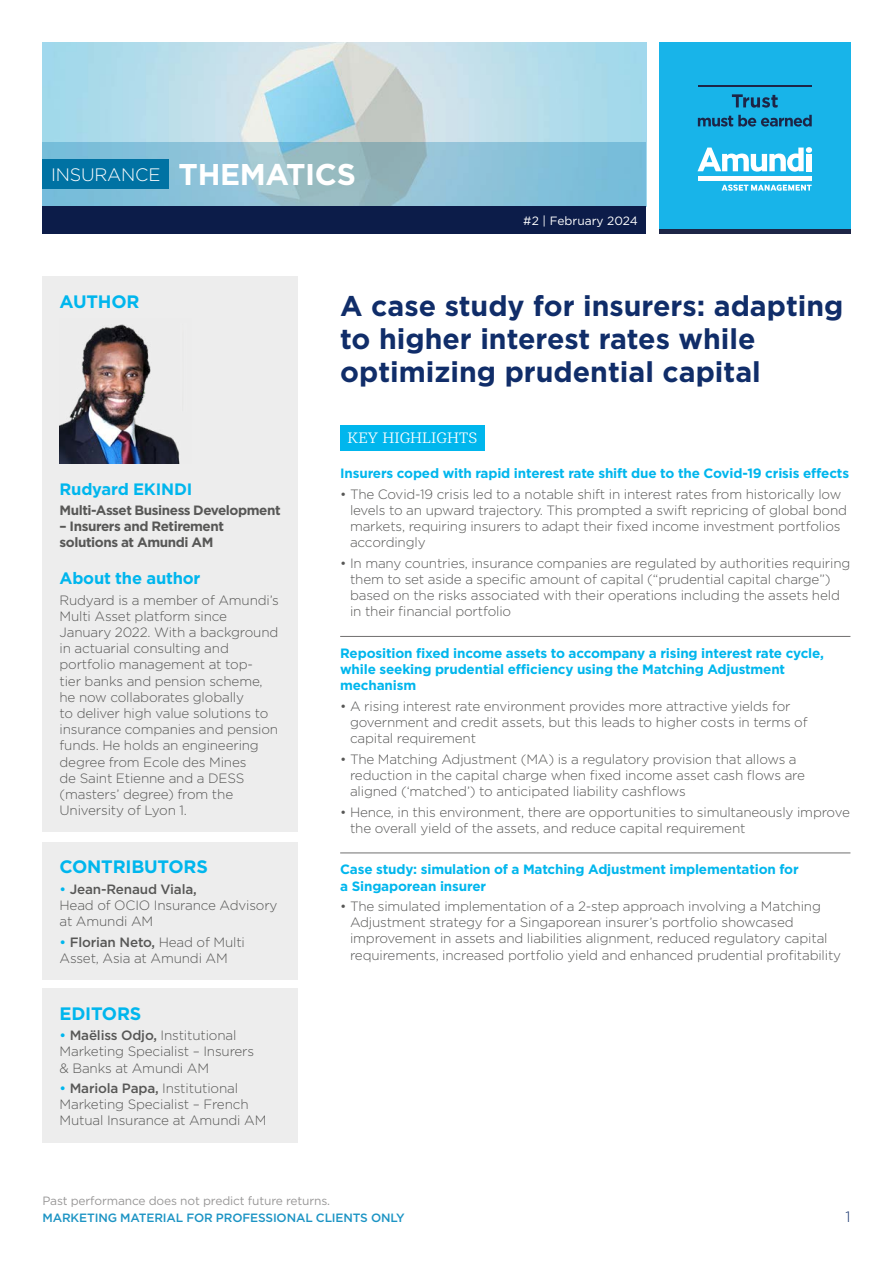
<style>
.page{position:relative;width:893px;height:1263px;background:#fff}
.page>*{position:absolute;margin:0;border:0;box-sizing:border-box;transform-origin:0 0}
.t1{font:700 30px "Gotham";letter-spacing:-.01em;color:#fff}
.t2{font:700 28.5px/33px "Gotham";color:#102d69}
.t3{font:700 18px "Gotham";letter-spacing:-.01em;color:#00b6ed}
.t4{font:300 18px "Gotham";letter-spacing:-.01em;color:#fff}
.t5{font:700 16.5px "Gotham";letter-spacing:-.01em;color:#00b6ed}
.t6{font:300 15px "Mediator Serif";color:#fff}
.t7{font:300 15px "Gotham";color:#102d69}
.t8{font:300 13.5px/16.2px "Gotham";letter-spacing:-.01em;color:#575756}
.t9{font:700 13.5px/16.2px "Gotham";letter-spacing:-.01em;color:#00b6ed}
.t10{font:700 13.5px/16.2px "Gotham";letter-spacing:-.03em;color:#575756}
.t11{font:12px "Gotham";letter-spacing:-.01em;color:#999898}
.t12{font:500 12px "Gotham";letter-spacing:-.01em;color:#1c94c4}
.t13{font:12px "Gotham";color:#fff}
.s1{font-weight:500;color:#00b6ed}
.s2{font-weight:500}
</style>
<div class="page">
<img style="left:43px;top:43px;width:603px;height:99px">
<svg style="left:43px;top:142px;width:603px;height:64px;background:#8bbed2"></svg>
<div style="left:43px;top:206px;width:603px;height:28px;background:#0c1c49"></div>
<div style="left:659px;top:43px;width:191px;height:191px;background:#18b4e9"></div>
<hr style="left:659px;top:230px;width:191px;height:4px;background:#1d2546">
<hr style="left:698px;top:176px;width:114px;height:4px;background:#fff">
<svg style="left:697px;top:147px;width:115px;height:25px"></svg>
<div style="left:806px;top:154px;width:6px;height:17px;background:#fff"></div>
<svg style="left:722px;top:184px;width:90px;height:7px"></svg>
<hr style="left:698px;top:86px;width:114px;height:1px;background:#1d2546">
<svg style="left:698px;top:115px;width:114px;height:12px"></svg>
<svg style="left:732px;top:94px;width:46px;height:14px"></svg>
<div style="left:43px;top:159px;width:126px;height:30px;background:#0072a3"></div>
<div style="left:43px;top:276px;width:255px;height:556px;background:#ededed"></div>
<div style="left:43px;top:842px;width:255px;height:138px;background:#ededed"></div>
<div style="left:43px;top:988px;width:255px;height:154px;background:#ededed"></div>
<img style="left:60px;top:324px;width:120px;height:139px">
<hr style="left:340px;top:636px;width:510px;height:1px;background:#706f6f">
<hr style="left:340px;top:853px;width:510px;height:1px;background:#706f6f">
<div style="left:340px;top:425px;width:145px;height:25px;background:#00b6ed"></div>
<h3 class="t4" style="left:51px;top:163px;width:111px">INSURANCE</h3>
<h1 class="t1" style="left:179px;top:155px;width:179px">THEMATICS</h1>
<p class="t13" style="left:523px;top:213px;width:116px">#2 | February 2024</p>
<h3 class="t3" style="left:60px;top:289px;width:81px">AUTHOR</h3>
<h2 class="t2" style="left:340px;top:289px;width:505px">A case study for insurers: adapting to higher interest rates while optimizing prudential capital</h2>
<p class="t6" style="left:348px;top:429px;width:131px">KEY HIGHLIGHTS</p>
<p class="t5" style="left:60px;top:478px;width:134px">Rudyard EKINDI</p>
<p class="t10" style="left:60px;top:502px;width:223px">Multi-Asset Business Development</p>
<p class="t10" style="left:60px;top:518px;width:166px">– Insurers and Retirement solutions at Amundi AM</p>
<p class="t5" style="left:60px;top:567px;width:142px">About the author</p>
<p class="t8" style="left:60px;top:591px;width:221px">Rudyard is a member of Amundi’s<br>Multi Asset platform since<br>January 2022. With a background in actuarial consulting and portfolio management at top-<br>tier banks and pension scheme, he now collaborates globally<br>to deliver high value solutions to insurance companies and pension funds. He holds an engineering degree from Ecole des Mines<br>de Saint Etienne and a DESS (masters’ degree) from the<br>University of Lyon 1.</p>
<h3 class="t3" style="left:60px;top:855px;width:150px">CONTRIBUTORS</h3>
<p class="t8" style="left:60px;top:880px;width:220px"><span class="s1">•</span> <span class="s2">Jean-Renaud Viala,<br></span>Head of OCIO Insurance Advisory at Amundi AM</p>
<p class="t8" style="left:60px;top:933px;width:187px"><span class="s1">•</span> <span class="s2">Florian Neto,</span> Head of Multi<br>Asset, Asia at Amundi AM</p>
<h3 class="t3" style="left:60px;top:1001px;width:83px">EDITORS</h3>
<p class="t8" style="left:60px;top:1027px;width:196px"><span class="s1">•</span> <span class="s2">Maëliss Odjo,</span> Institutional<br>Marketing Specialist – Insurers &amp; Banks at Amundi AM</p>
<p class="t8" style="left:60px;top:1080px;width:208px"><span class="s1">•</span> <span class="s2">Mariola Papa,</span> Institutional<br>Marketing Specialist – French<br>Mutual Insurance at Amundi AM</p>
<p class="t9" style="left:340px;top:465px;width:510px">Insurers coped with rapid interest rate shift due to the Covid-19 crisis effects</p>
<p class="t8" style="left:350px;top:485px;width:498px;text-indent:-10px">• The Covid-19 crisis led to a notable shift in interest rates from historically low levels to an upward trajectory. This prompted a swift repricing of global bond markets, requiring insurers to adapt their fixed income investment portfolios accordingly</p>
<p class="t8" style="left:350px;top:554px;width:502px;text-indent:-10px">• In many countries, insurance companies are regulated by authorities requiring them to set aside a specific amount of capital (“prudential capital charge”) based on the risks associated with their operations including the assets held in their financial portfolio</p>
<p class="t9" style="left:340px;top:645px;width:485px">Reposition fixed income assets to accompany a rising interest rate cycle, while seeking prudential efficiency using the Matching Adjustment mechanism</p>
<p class="t8" style="left:350px;top:697px;width:459px;text-indent:-10px">• A rising interest rate environment provides more attractive yields for government and credit assets, but this leads to higher costs in terms of capital requirement</p>
<p class="t8" style="left:350px;top:750px;width:456px;text-indent:-10px">• The Matching Adjustment (MA) is a regulatory provision that allows a reduction in the capital charge when fixed income asset cash flows are aligned (‘matched’) to anticipated liability cashflows</p>
<p class="t8" style="left:350px;top:803px;width:501px;text-indent:-10px">• Hence, in this environment, there are opportunities to simultaneously improve the overall yield of the assets, and reduce capital requirement</p>
<p class="t9" style="left:340px;top:861px;width:460px">Case study: simulation of a Matching Adjustment implementation for a Singaporean insurer</p>
<p class="t8" style="left:350px;top:898px;width:493px;text-indent:-10px">• The simulated implementation of a 2-step approach involving a Matching Adjustment strategy for a Singaporean insurer’s portfolio showcased improvement in assets and liabilities alignment, reduced regulatory capital requirements, increased portfolio yield and enhanced prudential profitability</p>
<p class="t11" style="left:43px;top:1193px;width:289px">Past performance does not predict future returns.</p>
<p class="t12" style="left:43px;top:1209px;width:364px">MARKETING MATERIAL FOR PROFESSIONAL CLIENTS ONLY</p>
<p class="t7" style="left:845px;top:1207px;width:7px">1</p>
</div>
